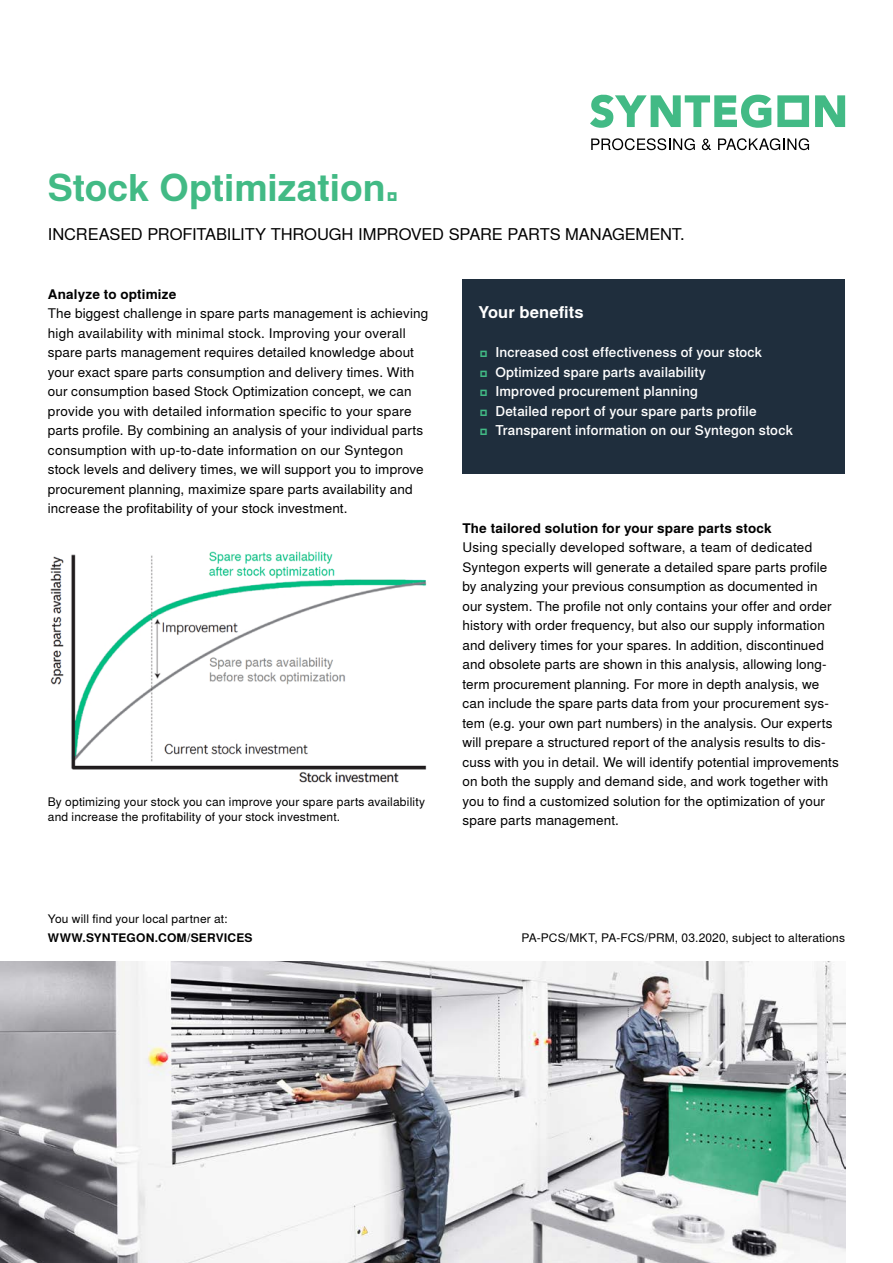
<style>
.page{position:relative;width:893px;height:1263px;background:#fff}
.page>*{position:absolute;margin:0;border:0;box-sizing:border-box;transform-origin:0 0}
.Headline{font:700 37.5px "Syntegon";letter-spacing:-.005em;color:#42ba85}
.Subline{font:16.5px "Syntegon";letter-spacing:-.01em;color:#000}
.Headline_Kasten{font:700 16.5px "Syntegon";letter-spacing:.005em;color:#fff}
.Fliesstext{font:13.5px/19.5px "Syntegon";letter-spacing:.01em;color:#000}
.t1{font:500 13.5px "Syntegon";letter-spacing:.01em;color:#fff}
.Fliesstext_bold{font:700 13.5px "Syntegon";letter-spacing:.01em;color:#000}
.BU{font:12px/15.8px "Syntegon";letter-spacing:.015em;color:#000}
.Artikelbezeichnung_D{font:12px "Syntegon";letter-spacing:.01em;color:#000}
._04_Syntegon_Copy_Ta{font:12px "Syntegon";letter-spacing:.015em;color:#000}
._04_Syntegon_Copy_Ta-2{font:700 12px "Syntegon";letter-spacing:.015em;color:#000}
</style>
<div class="page">
<img style="left:0;top:962px;width:845px;height:301px">
<svg style="left:590px;top:95px;width:181px;height:33px"></svg>
<svg style="left:815px;top:95px;width:30px;height:32px"></svg>
<svg style="left:777px;top:95px;width:32px;height:32px"></svg>
<svg style="left:591px;top:138px;width:104px;height:12px"></svg>
<svg style="left:702px;top:139px;width:9px;height:11px"></svg>
<svg style="left:718px;top:138px;width:91px;height:12px"></svg>
<div style="left:462px;top:279px;width:383px;height:195px;background:#1f2e3d"></div>
<img style="left:50px;top:551px;width:377px;height:232px">
<p class="Headline" style="left:48px;top:160px;width:353px">Stock Optimization.</p>
<p class="Subline" style="left:48px;top:222px;width:638px">INCREASED PROFITABILITY THROUGH IMPROVED SPARE PARTS MANAGEMENT.</p>
<p class="Fliesstext_bold" style="left:48px;top:284px;width:130px">Analyze to optimize</p>
<p class="Fliesstext" style="left:48px;top:303px;width:382px">The biggest challenge in spare parts management is achieving high availability with minimal stock. Improving your overall spare parts management requires detailed knowledge about your exact spare parts consumption and delivery times. With our consumption based Stock Optimization concept, we can provide you with detailed information specific to your spare parts profile. By combining an analysis of your individual parts consumption with up-to-date information on our Syntegon stock levels and delivery times, we will support you to improve procurement planning, maximize spare parts availability and increase the profitability of your stock investment.</p>
<p class="BU" style="left:48px;top:793px;width:379px">By optimizing your stock you can improve your spare parts availability and increase the profitability of your stock investment.</p>
<p class="_04_Syntegon_Copy_Ta" style="left:48px;top:909px;width:181px">You will find your local partner at:</p>
<p class="_04_Syntegon_Copy_Ta-2" style="left:48px;top:929px;width:206px">WWW.SYNTEGON.COM/SERVICES</p>
<p class="Headline_Kasten" style="left:478px;top:300px;width:107px">Your benefits</p>
<p class="t1" style="left:495px;top:342px;width:268px">Increased cost effectiveness of your stock</p>
<p class="t1" style="left:495px;top:362px;width:212px">Optimized spare parts availability</p>
<p class="t1" style="left:495px;top:381px;width:204px">Improved procurement planning</p>
<p class="t1" style="left:495px;top:401px;width:263px">Detailed report of your spare parts profile</p>
<p class="t1" style="left:495px;top:420px;width:299px">Transparent information on our Syntegon stock</p>
<p class="Fliesstext_bold" style="left:462px;top:518px;width:311px">The tailored solution for your spare parts stock</p>
<p class="Fliesstext" style="left:462px;top:537px;width:378px">Using specially developed software, a team of dedicated Syntegon experts will generate a detailed spare parts profile by analyzing your previous consumption as documented in our system. The profile not only contains your offer and order history with order frequency, but also our supply information and delivery times for your spares. In addition, discontinued and obsolete parts are shown in this analysis, allowing long&shy;term procurement planning. For more in depth analysis, we can include the spare parts data from your procurement sys&shy;tem (e.g. your own part numbers) in the analysis. Our experts will prepare a structured report of the analysis results to dis&shy;cuss with you in detail. We will identify potential improvements on both the supply and demand side, and work together with you to find a customized solution for the optimization of your spare parts management.</p>
<p class="Artikelbezeichnung_D" style="left:521px;top:929px;width:325px">PA-PCS/MKT, PA-FCS/PRM, 03.2020, subject to alterations</p>
</div>
